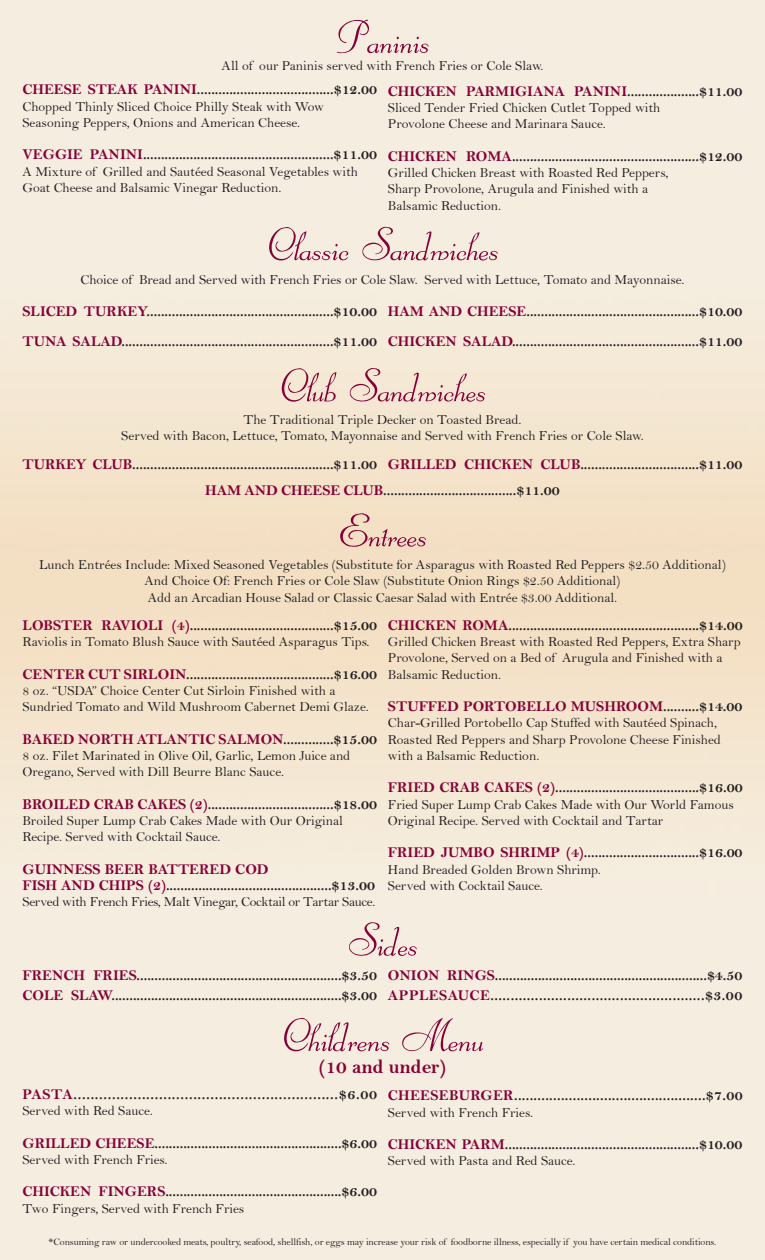
<style>
.page{position:relative;width:765px;height:1260px;background:#fff}
.page>*{position:absolute;margin:0;border:0;box-sizing:border-box;transform-origin:0 0}
.t1{font:56.25px "JI Animes";color:#860037}
.t2{font:20px "Bell MT Bold";color:#860037}
.t3{font:15px/30px "Bell MT Bold";color:#231f20}
.t4{font:15px "Bell MT Bold";color:#860037}
.t5{font:15px "Bell MT Bold";letter-spacing:.02em;color:#231f20}
.t6{font:13.75px/16.2px "Bell";color:#231f20}
.t7{font:13.75px "Bell";letter-spacing:-.02em;color:#231f20}
.t8{font:10px "Bell";letter-spacing:-.01em;color:#231f20}
.s1{color:#860037}
.s2{color:#231f20}
</style>
<div class="page">
<h1 class="t1" style="left:336px;top:8px;width:95px">Paninis</h1>
<p class="t6" style="left:222px;top:59px;width:323px">All of our Paninis served with French Fries or Cole Slaw.</p>
<p class="t3" style="left:22px;top:76px;width:356px"><span class="s1">CHEESE STEAK PANINI</span>......................................$12.00</p>
<p class="t6" style="left:22px;top:100px;width:303px">Chopped Thinly Sliced Choice Philly Steak with Wow<br>Seasoning Peppers, Onions and American Cheese.</p>
<p class="t3" style="left:22px;top:141px;width:356px"><span class="s1">VEGGIE PANINI</span>.....................................................$11.00</p>
<p class="t6" style="left:23px;top:165px;width:337px">A Mixture of Grilled and Sautéed Seasonal Vegetables with<br>Goat Cheese and Balsamic Vinegar Reduction.</p>
<p class="t3" style="left:388px;top:78px;width:356px"><span class="s1">CHICKEN PARMIGIANA PANINI</span>....................$11.00</p>
<p class="t6" style="left:388px;top:101px;width:274px">Sliced Tender Fried Chicken Cutlet Topped with<br>Provolone Cheese and Marinara Sauce.</p>
<p class="t3" style="left:388px;top:143px;width:356px"><span class="s1">CHICKEN ROMA</span>....................................................$12.00</p>
<p class="t6" style="left:388px;top:166px;width:282px">Grilled Chicken Breast with Roasted Red Peppers,<br>Sharp Provolone, Arugula and Finished with a<br>Balsamic Reduction.</p>
<h1 class="t1" style="left:267px;top:215px;width:233px">Classic Sandwiches</h1>
<p class="t6" style="left:81px;top:273px;width:605px">Choice of Bread and Served with French Fries or Cole Slaw. Served with Lettuce, Tomato and Mayonnaise.</p>
<p class="t3" style="left:22px;top:297px;width:356px"><span class="s1">SLICED TURKEY</span>....................................................$10.00<br><span class="s1">TUNA SALAD</span>...........................................................$11.00</p>
<p class="t3" style="left:388px;top:297px;width:356px"><span class="s1">HAM AND CHEESE</span>................................................$10.00<br><span class="s1">CHICKEN SALAD</span>....................................................$11.00</p>
<h1 class="t1" style="left:279px;top:356px;width:208px">Club Sandwiches</h1>
<p class="t6" style="left:121px;top:413px;width:524px;text-align:center">The Traditional Triple Decker on Toasted Bread.<br>Served with Bacon, Lettuce, Tomato, Mayonnaise and Served with French Fries or Cole Slaw.</p>
<p class="t3" style="left:22px;top:451px;width:721px"><span class="s1">TURKEY CLUB</span>........................................................$11.00 <span class="s1">GRILLED CHICKEN CLUB</span>.................................$11.00</p>
<p class="t3" style="left:205px;top:477px;width:356px"><span class="s1">HAM AND CHEESE CLUB</span>.....................................$11.00</p>
<h1 class="t1" style="left:339px;top:501px;width:89px">Entrees</h1>
<p class="t6" style="left:39px;top:558px;width:688px;text-align:center">Lunch Entrées Include: Mixed Seasoned Vegetables (Substitute for Asparagus with Roasted Red Peppers $2.50 Additional)<br>And Choice Of: French Fries or Cole Slaw (Substitute Onion Rings $2.50 Additional)<br>Add an Arcadian House Salad or Classic Caesar Salad with Entrée $3.00 Additional.</p>
<p class="t3" style="left:22px;top:612px;width:356px"><span class="s1">LOBSTER RAVIOLI (4)</span>........................................$15.00</p>
<p class="t6" style="left:22px;top:635px;width:349px">Raviolis in Tomato Blush Sauce with Sautéed Asparagus Tips.</p>
<p class="t3" style="left:22px;top:660px;width:356px"><span class="s1">CENTER CUT SIRLOIN</span>.........................................$16.00</p>
<p class="t6" style="left:22px;top:684px;width:348px">8 oz. “USDA” Choice Center Cut Sirloin Finished with a<br>Sundried Tomato and Wild Mushroom Cabernet Demi Glaze.</p>
<p class="t4" style="left:22px;top:733px;width:356px">BAKED NORTH ATLANTIC SALMON<span class="s2">..............$15.00</span></p>
<p class="t6" style="left:22px;top:749px;width:329px">8 oz. Filet Marinated in Olive Oil, Garlic, Lemon Juice and<br>Oregano, Served with Dill Beurre Blanc Sauce.</p>
<p class="t3" style="left:22px;top:790px;width:356px"><span class="s1">BROILED CRAB CAKES (2)</span>...................................$18.00</p>
<p class="t6" style="left:22px;top:814px;width:322px">Broiled Super Lump Crab Cakes Made with Our Original<br>Recipe. Served with Cocktail Sauce.</p>
<p class="t3" style="left:22px;top:862px;width:354px;line-height:16.2px"><span class="s1">GUINNESS BEER BATTERED COD<br>FISH AND CHIPS (2)</span>..............................................$13.00</p>
<p class="t7" style="left:23px;top:896px;width:354px">Served with French Fries, Malt Vinegar, Cocktail or Tartar Sauce.</p>
<p class="t3" style="left:388px;top:612px;width:356px"><span class="s1">CHICKEN ROMA</span>.....................................................$14.00</p>
<p class="t6" style="left:388px;top:635px;width:354px">Grilled Chicken Breast with Roasted Red Peppers, Extra Sharp<br>Provolone, Served on a Bed of Arugula and Finished with a<br>Balsamic Reduction.</p>
<p class="t4" style="left:388px;top:701px;width:356px">STUFFED PORTOBELLO MUSHROOM<span class="s2">..........$14.00</span></p>
<p class="t6" style="left:388px;top:716px;width:335px">Char-Grilled Portobello Cap Stuffed with Sautéed Spinach,<br>Roasted Red Peppers and Sharp Provolone Cheese Finished with a Balsamic Reduction.</p>
<p class="t3" style="left:388px;top:774px;width:356px"><span class="s1">FRIED CRAB CAKES (2)</span>........................................$16.00</p>
<p class="t6" style="left:388px;top:797px;width:347px">Fried Super Lump Crab Cakes Made with Our World Famous<br>Original Recipe. Served with Cocktail and Tartar</p>
<p class="t3" style="left:388px;top:839px;width:356px"><span class="s1">FRIED JUMBO SHRIMP (4)</span>................................$16.00</p>
<p class="t6" style="left:388px;top:862px;width:214px">Hand Breaded Golden Brown Shrimp.<br>Served with Cocktail Sauce.</p>
<h1 class="t1" style="left:348px;top:910px;width:71px">Sides</h1>
<p class="t3" style="left:22px;top:967px;width:356px;line-height:20px"><span class="s1">FRENCH FRIES</span>.........................................................$3.50<br><span class="s1">COLE SLAW</span>................................................................$3.00</p>
<p class="t3" style="left:388px;top:967px;width:356px;line-height:20px"><span class="s1">ONION RINGS</span>...........................................................$4.50<br><span class="s1">APPLESAUCE</span>.....................................................$3.00</p>
<h1 class="t1" style="left:282px;top:1006px;width:203px">Childrens Menu</h1>
<h2 class="t2" style="left:319px;top:1059px;width:129px">(10 and under)</h2>
<p class="t3" style="left:22px;top:1081px;width:356px"><span class="s1">PASTA</span>..............................................................$6.00</p>
<p class="t6" style="left:23px;top:1104px;width:132px">Served with Red Sauce.</p>
<p class="t3" style="left:22px;top:1129px;width:356px"><span class="s1">GRILLED CHEESE</span>....................................................$6.00</p>
<p class="t6" style="left:22px;top:1153px;width:147px">Served with French Fries.</p>
<p class="t3" style="left:22px;top:1178px;width:356px"><span class="s1">CHICKEN FINGERS</span>.................................................$6.00</p>
<p class="t6" style="left:22px;top:1202px;width:223px">Two Fingers, Served with French Fries</p>
<p class="t5" style="left:388px;top:1090px;width:356px"><span class="s1">CHEESEBURGER</span>.................................................$7.00</p>
<p class="t6" style="left:388px;top:1106px;width:147px">Served with French Fries.</p>
<p class="t3" style="left:388px;top:1131px;width:356px"><span class="s1">CHICKEN PARM</span>......................................................$10.00</p>
<p class="t6" style="left:388px;top:1154px;width:189px">Served with Pasta and Red Sauce.</p>
<p class="t8" style="left:49px;top:1238px;width:669px">*Consuming raw or undercooked meats, poultry, seafood, shellfish, or eggs may increase your risk of foodborne illness, especially if you have certain medical conditions.</p>
</div>
